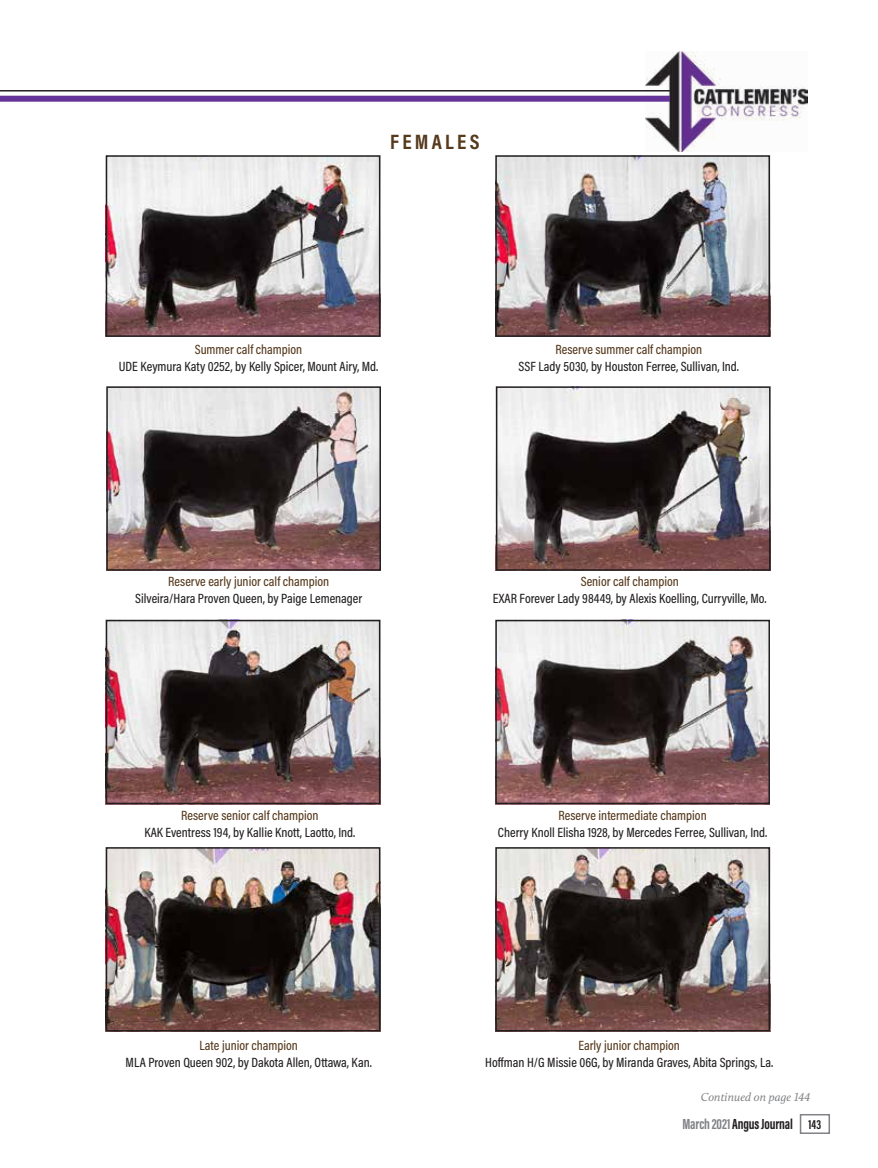
<style>
.page{position:relative;width:878px;height:1168px;background:#fff}
.page>*{position:absolute;margin:0;border:0;box-sizing:border-box;transform-origin:0 0}
.Grands{font:700 21px "Acumin Pro Cond";letter-spacing:.155em;color:#563a1d}
.t1{font:700 15px "Acumin Pro Extra Cond";letter-spacing:-.01em;color:#231f20}
.ShowAnimal{font:500 13.5px "Acumin Pro Cond";color:#231f20}
.ShowWin{font:500 13.5px "Acumin Pro Cond";color:#563a1d}
.Jump_To_caption{font:italic 12px "Calluna";color:#808285}
.s1{color:#808285}
.s2{font-size:13.5px}
</style>
<div class="page">
<img style="left:645px;top:51px;width:162px;height:100px">
<img style="left:109px;top:158px;width:268px;height:176px">
<div style="left:106px;top:155px;width:274px;height:182px;border:2px solid #231f20"></div>
<img style="left:498px;top:158px;width:269px;height:176px">
<div style="left:495px;top:155px;width:275px;height:182px;border:2px solid #231f20"></div>
<img style="left:109px;top:389px;width:269px;height:179px">
<div style="left:106px;top:386px;width:275px;height:185px;border:2px solid #231f20"></div>
<img style="left:499px;top:389px;width:268px;height:179px">
<div style="left:496px;top:386px;width:274px;height:185px;border:2px solid #231f20"></div>
<img style="left:109px;top:623px;width:268px;height:178px">
<div style="left:106px;top:620px;width:274px;height:184px;border:2px solid #231f20"></div>
<img style="left:498px;top:623px;width:269px;height:178px">
<div style="left:495px;top:620px;width:275px;height:184px;border:2px solid #231f20"></div>
<img style="left:109px;top:850px;width:268px;height:178px">
<div style="left:106px;top:847px;width:274px;height:184px;border:2px solid #231f20"></div>
<img style="left:498px;top:850px;width:269px;height:178px">
<div style="left:495px;top:847px;width:275px;height:184px;border:2px solid #231f20"></div>
<hr style="left:0;top:90px;width:670px;height:2px;background:#231f20">
<div style="left:0;top:96px;width:670px;height:6px;background:#639"></div>
<div style="left:799px;top:1114px;width:31px;height:20px;border:2px solid #808285"></div>
<p class="Grands" style="left:390px;top:128px;width:91px">FEMALES</p>
<p class="ShowWin" style="left:195px;top:341px;width:109px">Summer calf champion</p>
<p class="ShowAnimal" style="left:119px;top:357px;width:261px">UDE Keymura Katy 0252, by Kelly Spicer, Mount Airy, Md.</p>
<p class="ShowWin" style="left:555px;top:341px;width:148px">Reserve summer calf champion</p>
<p class="ShowAnimal" style="left:518px;top:357px;width:222px">SSF Lady 5030, by Houston Ferree, Sullivan, Ind.</p>
<p class="ShowWin" style="left:168px;top:573px;width:163px">Reserve early junior calf champion</p>
<p class="ShowAnimal" style="left:135px;top:589px;width:228px">Silveira/Hara Proven Queen, by Paige Lemenager</p>
<p class="ShowWin" style="left:580px;top:573px;width:100px">Senior calf champion</p>
<p class="ShowAnimal" style="left:493px;top:589px;width:275px">EXAR Forever Lady 98449, by Alexis Koelling, Curryville, Mo.</p>
<p class="ShowWin" style="left:181px;top:807px;width:139px">Reserve senior calf champion</p>
<p class="ShowAnimal" style="left:144px;top:823px;width:212px">KAK Eventress 194, by Kallie Knott, Laotto, Ind.</p>
<p class="ShowWin" style="left:199px;top:1037px;width:100px">Late junior champion</p>
<p class="ShowAnimal" style="left:126px;top:1053px;width:248px">MLA Proven Queen 902, by Dakota Allen, Ottawa, Kan.</p>
<p class="ShowWin" style="left:558px;top:807px;width:150px">Reserve intermediate champion</p>
<p class="ShowAnimal" style="left:498px;top:823px;width:271px">Cherry Knoll Elisha 1928, by Mercedes Ferree, Sullivan, Ind.</p>
<p class="ShowWin" style="left:578px;top:1037px;width:103px">Early junior champion</p>
<p class="ShowAnimal" style="left:485px;top:1053px;width:289px">Hoffman H/G Missie 06G, by Miranda Graves, Abita Springs, La.</p>
<p class="Jump_To_caption" style="left:701px;top:1089px;width:111px">Continued on page 144</p>
<p class="t1" style="left:682px;top:1115px;width:140px"><span class="s1">March 2021</span> Angus Journal <span class="s2">143</span></p>
</div>
